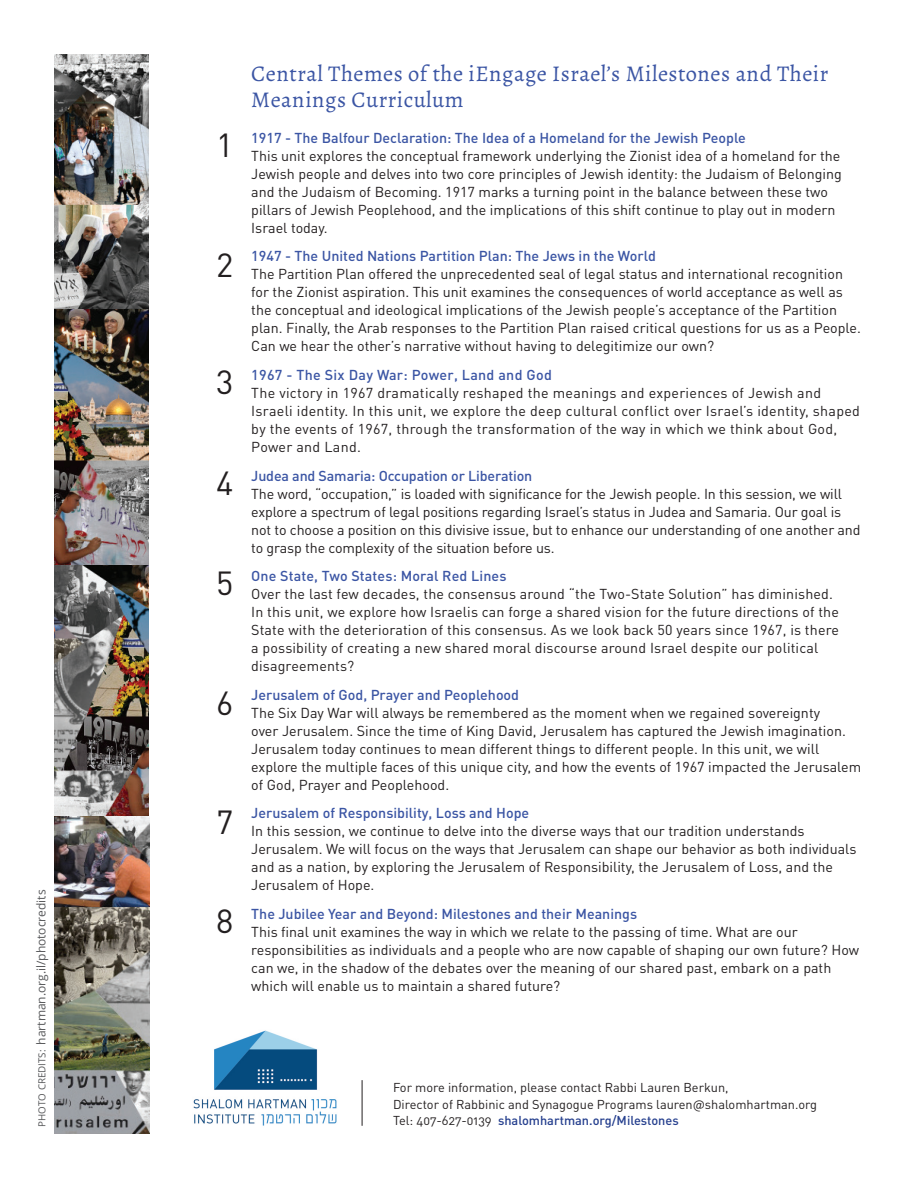
<style>
.page{position:relative;width:918px;height:1188px;background:#fff}
.page>*{position:absolute;margin:0;border:0;box-sizing:border-box;transform-origin:0 0}
.t1{font:33px "DINOT";color:#231f20}
.t2{font:22.5px/25.5px "Alegreya";letter-spacing:.02em;color:#3b55a4}
.t3{font:14.25px/18px "DINOT";color:#231f20}
.t4{font:500 14.25px "DIN";color:#3b55a4}
.t5{font:14.25px/18px "DINOT";letter-spacing:.02em;color:#231f20}
.t6{font:500 14.25px "DIN";letter-spacing:.02em;color:#3b55a4}
.t7{font:12.75px/16.5px "DIN";color:#231f20}
.t8{font:500 12.75px "DIN";color:#253f8e}
.t9{font:12.75px "DIN Regular Alternate";color:#231f20}
.t10{font:12px "Open Sans";color:#57585a}
.t11{font:9.75px "Open Sans";color:#57585a}
.s1{font-family:"DINOT"}
.s2{font-family:"DIN"}
</style>
<div class="page">
<img style="left:54px;top:54px;width:95px;height:256px">
<hr style="left:362px;top:1080px;width:1px;height:46px;background:#231f20">
<img style="left:54px;top:310px;width:95px;height:506px">
<img style="left:54px;top:816px;width:95px;height:318px">
<img style="left:193px;top:1030px;width:144px;height:96px">
<p class="t10" style="left:33px;top:1045px;width:157px;rotate:-90deg">hartman.org /i l. photocredits</p>
<p class="t11" style="left:35px;top:1127px;width:78px;rotate:-90deg">PHOTO CREDITS:</p>
<h1 class="t1" style="left:216px;top:124px;width:19px">1</h1>
<h1 class="t1" style="left:216px;top:244px;width:19px">2</h1>
<h1 class="t1" style="left:216px;top:362px;width:19px">3</h1>
<h1 class="t1" style="left:216px;top:463px;width:19px">4</h1>
<h1 class="t1" style="left:216px;top:563px;width:19px">5</h1>
<h1 class="t1" style="left:216px;top:682px;width:19px">6</h1>
<h1 class="t1" style="left:216px;top:801px;width:19px">7</h1>
<h1 class="t1" style="left:216px;top:901px;width:19px">8</h1>
<h2 class="t2" style="left:251px;top:61px;width:579px">Central Themes of the iEngage Israel s’ Milestones and Their<br>Meanings Curriculum</h2>
<p class="t4" style="left:251px;top:128px;width:496px">1917 - The Balfour Declaration: The Idea of a Homeland for the Jewish People</p>
<p class="t3" style="left:251px;top:146px;width:592px">This unit explores the conceptual framework underlying the Zionist idea of a homeland for the Jewish people and delves into two core principles of Jewish identity: the Judaism of Belonging and the Judaism of Becoming. 1917 marks a turning point in the balance between these two pillars of Jewish Peoplehood, and the implications of this shift continue to play out in modern Israel today.</p>
<p class="t4" style="left:251px;top:247px;width:406px">1947 - The United Nations Partition Plan: The Jews in the World</p>
<p class="t3" style="left:251px;top:265px;width:611px">The Partition Plan offered the unprecedented seal of legal status and international recognition for the Zionist aspiration. This unit examines the consequences of world acceptance as well as the conceptual and ideological implications of the Jewish people s’ acceptance of the Partition plan. Finally, the Arab responses to the Partition Plan raised critical questions for us as a People.<br>Can we hear the other s’ narrative without having to delegitimize our own?</p>
<p class="t6" style="left:251px;top:366px;width:302px">1967 - The Six Day War: Power, Land and God</p>
<p class="t5" style="left:251px;top:384px;width:610px">The victory in 1967 dramatically reshaped the meanings and experiences of Jewish and Israeli identity In. this unit, we explore the deep cultural conflict over Israel s’ identity, shaped by the events of 1967, through the transformation of the way in which we think about God, Power and Land.</p>
<p class="t4" style="left:251px;top:466px;width:283px">Judea and Samaria: Occupation or Liberation</p>
<p class="t3" style="left:251px;top:484px;width:611px">The word “, occupation,” is loaded with significance for the Jewish people In. this session, we will explore a spectrum of legal positions regarding Israels’ status in Judea and Samaria. Our goal is not to choose a position on this divisive issue, but to enhance our understanding of one another and to grasp the complexity of the situation before us.</p>
<p class="t4" style="left:251px;top:567px;width:257px">One State, Two States: Moral Red Lines</p>
<p class="t3" style="left:251px;top:585px;width:589px">Over the last few decades, the consensus around “the Two-State Solution” has diminished.<br>In this unit, we explore how Israelis can forge a shared vision for the future directions of the State with the deterioration of this consensus. As we look back 50 years since 1967, is there a possibility of creating a new shared moral discourse around Israel despite our political disagreements?</p>
<p class="t4" style="left:251px;top:686px;width:269px">Jerusalem of God, Prayer and Peoplehood</p>
<p class="t3" style="left:251px;top:703px;width:612px">The Six Day War will always be remembered as the moment when we regained sovereignty<br>over Jerusalem. Since the time of King David, Jerusalem has captured the Jewish imagination.<br>Jerusalem today continues to mean different things to different people In. this unit, we will explore the multiple faces of this unique city, and how the events of 1967 impacted the Jerusalem of God, Prayer and Peoplehood.</p>
<p class="t4" style="left:251px;top:804px;width:280px">Jerusalem of Responsibility, Loss and Hope</p>
<p class="t3" style="left:251px;top:822px;width:607px">In this session, we continue to delve into the diverse ways that our tradition understands Jerusalem. We will focus on the ways that Jerusalem can shape our behavior as both individuals and as a nation, by exploring the Jerusalem of Responsibility, the Jerusalem of Loss, and the Jerusalem of Hope.</p>
<p class="t4" style="left:251px;top:905px;width:387px">The Jubilee Year and Beyond: Milestones and their Meanings</p>
<p class="t3" style="left:251px;top:923px;width:609px">This final unit examines the way in which we relate to the passing of time. What are our responsibilities as individuals and a people who are now capable of shaping our own future? How can we in, the shadow of the debates over the meaning of our shared past, embark on a path which will enable us to maintain a shared future?</p>
<p class="t7" style="left:393px;top:1079px;width:426px">For more information, please contact Rabbi Lauren Berkun,<br>Director of Rabbinic and Synagogue Programs lauren<span class="s1">@</span>shalomhartman org</p>
<p class="t7" style="left:795px;top:1096px;width:5px">.</p>
<p class="t8" style="left:498px;top:1113px;width:182px">shalomhartman.org/Milestones</p>
<p class="t9" style="left:393px;top:1113px;width:100px"><span class="s2">Tel:</span> 407-627-0139</p>
</div>
